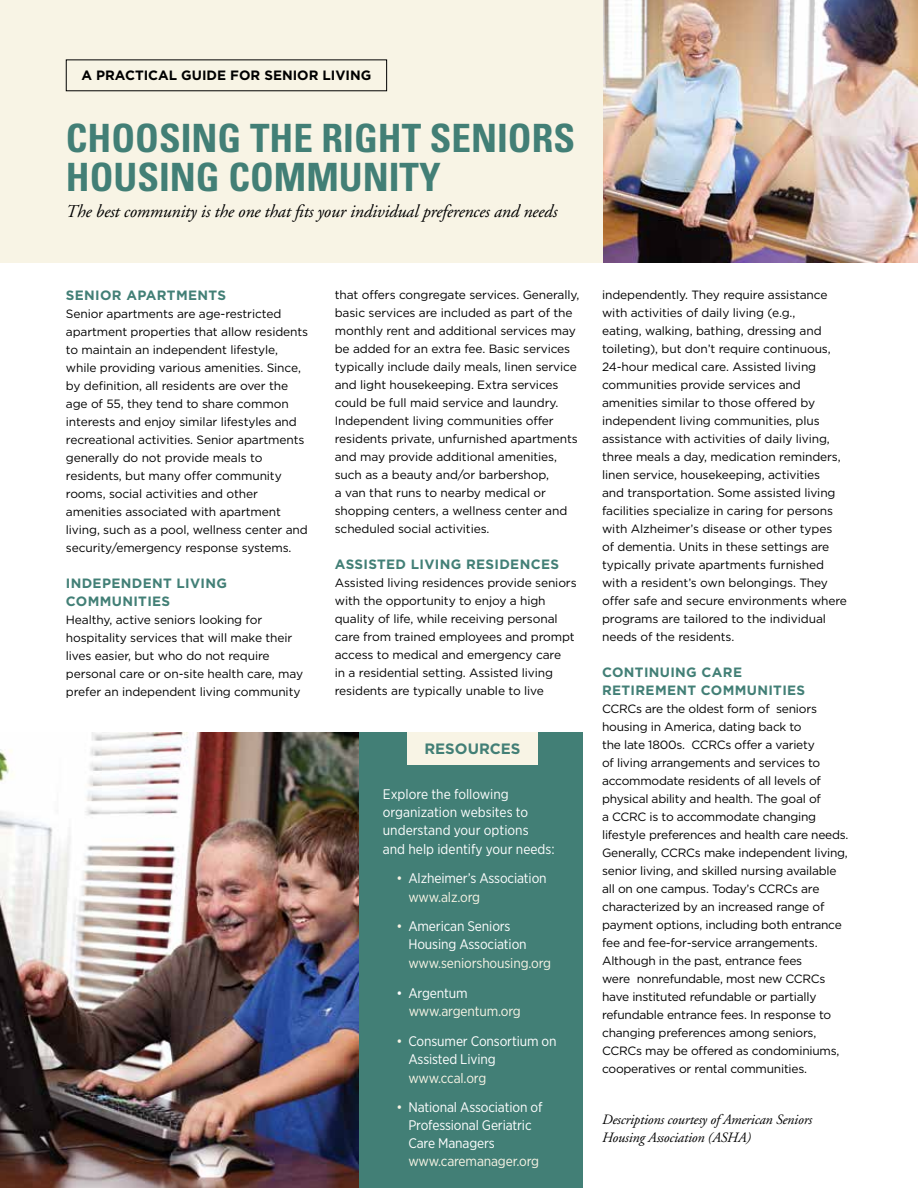
<style>
.page{position:relative;width:918px;height:1188px;background:#fff}
.page>*{position:absolute;margin:0;border:0;box-sizing:border-box;transform-origin:0 0}
.t1{font:700 condensed 39px/39px "Univers";color:#427f76}
.t2{font:italic 18px "Adobe Garamond";letter-spacing:-.01em;color:#000}
.t3{font:700 15px "Gotham";color:#427f76}
.t4{font:italic 14.25px/18px "Adobe Garamond";letter-spacing:-.01em;color:#000}
.t5{font:13.8px/18px "Gotham Narrow";letter-spacing:-.01em;color:#fff}
.t6{font:13.8px "Gotham Narrow";letter-spacing:-.01em;color:#f8f4e5}
.t7{font:700 13.5px/18px "Gotham";letter-spacing:.025em;color:#427f76}
.t8{font:700 13.5px "Gotham";color:#000}
.t9{font:12px/18px "Gotham";letter-spacing:-.01em;color:#000}
.s1{color:#f8f4e5}
</style>
<div class="page">
<img style="left:0;top:732px;width:360px;height:456px">
<img style="left:602px;top:0;width:316px;height:262px">
<div style="left:0;top:0;width:602px;height:262px;background:#f8f4e5"></div>
<div style="left:360px;top:732px;width:223px;height:456px;background:#427f76"></div>
<div style="left:407px;top:732px;width:131px;height:33px;background:#f8f4e5"></div>
<p class="t8" style="left:81px;top:66px;width:291px">A PRACTICAL GUIDE FOR SENIOR LIVING</p>
<h1 class="t1" style="left:66px;top:118px;width:511px">CHOOSING THE RIGHT SENIORS<br>HOUSING COMMUNITY</h1>
<h2 class="t2" style="left:66px;top:201px;width:493px">The best community is the one that fits your individual preferences and needs</h2>
<p class="t7" style="left:66px;top:286px;width:162px">SENIOR APARTMENTS</p>
<p class="t9" style="left:66px;top:304px;width:244px">Senior apartments are age-restricted apartment properties that allow residents to maintain an independent lifestyle, while providing various amenities. Since, by definition, all residents are over the age of 55, they tend to share common interests and enjoy similar lifestyles and recreational activities. Senior apartments generally do not provide meals to residents, but many offer community rooms, social activities and other amenities associated with apartment living, such as a pool, wellness center and security/emergency response systems.</p>
<p class="t7" style="left:66px;top:574px;width:163px">INDEPENDENT LIVING<br>COMMUNITIES</p>
<p class="t9" style="left:66px;top:610px;width:239px">Healthy, active seniors looking for hospitality services that will make their lives easier, but who do not require personal care or on-site health care, may prefer an independent living community</p>
<p class="t9" style="left:335px;top:285px;width:246px">that offers congregate services. Generally, basic services are included as part of the monthly rent and additional services may be added for an extra fee. Basic services typically include daily meals, linen service and light housekeeping. Extra services could be full maid service and laundry.<br>Independent living communities offer residents private, unfurnished apartments and may provide additional amenities, such as a beauty and/or barbershop,<br>a van that runs to nearby medical or shopping centers, a wellness center and scheduled social activities.</p>
<p class="t7" style="left:335px;top:555px;width:226px">ASSISTED LIVING RESIDENCES</p>
<p class="t9" style="left:335px;top:573px;width:243px">Assisted living residences provide seniors with the opportunity to enjoy a high quality of life, while receiving personal care from trained employees and prompt access to medical and emergency care<br>in a residential setting. Assisted living residents are typically unable to live</p>
<p class="t3" style="left:424px;top:738px;width:98px">RESOURCES</p>
<p class="t5" style="left:383px;top:785px;width:173px">Explore the following organization websites to understand your options<br>and help identify your needs:</p>
<p class="t5" style="left:408px;top:869px;width:140px;line-height:18.8px;text-indent:-12px"><span class="s1">•</span> Alzheimer’s Association <span class="s1">www.alz.org</span></p>
<p class="t5" style="left:408px;top:917px;width:120px;text-indent:-12px"><span class="s1">•</span> American Seniors<br>Housing Association</p>
<p class="t6" style="left:408px;top:955px;width:144px">www.seniorshousing.org</p>
<p class="t5" style="left:396px;top:984px;width:73px">• Argentum</p>
<p class="t6" style="left:409px;top:1003px;width:114px">www.argentum.org</p>
<p class="t5" style="left:408px;top:1032px;width:150px;text-indent:-12px"><span class="s1">•</span> Consumer Consortium on<br>Assisted Living</p>
<p class="t6" style="left:408px;top:1069px;width:79px">www.ccal.org</p>
<p class="t5" style="left:408px;top:1098px;width:136px;text-indent:-12px"><span class="s1">•</span> National Association of<br>Professional Geriatric<br>Care Managers</p>
<p class="t6" style="left:408px;top:1153px;width:132px">www.caremanager.org</p>
<p class="t9" style="left:602px;top:285px;width:246px">independently. They require assistance with activities of daily living (e.g.,<br>eating, walking, bathing, dressing and toileting), but don’t require continuous, 24-hour medical care. Assisted living communities provide services and amenities similar to those offered by independent living communities, plus assistance with activities of daily living, three meals a day, medication reminders, linen service, housekeeping, activities<br>and transportation. Some assisted living facilities specialize in caring for persons with Alzheimer’s disease or other types of dementia. Units in these settings are typically private apartments furnished with a resident’s own belongings. They offer safe and secure environments where programs are tailored to the individual needs of the residents.</p>
<p class="t7" style="left:602px;top:663px;width:205px">CONTINUING CARE<br>RETIREMENT COMMUNITIES</p>
<p class="t9" style="left:602px;top:699px;width:248px">CCRCs are the oldest form of seniors housing in America, dating back to<br>the late 1800s. CCRCs offer a variety<br>of living arrangements and services to accommodate residents of all levels of physical ability and health. The goal of<br>a CCRC is to accommodate changing lifestyle preferences and health care needs.<br>Generally, CCRCs make independent living, senior living, and skilled nursing available all on one campus. Today’s CCRCs are characterized by an increased range of payment options, including both entrance fee and fee-for-service arrangements.<br>Although in the past, entrance fees<br>were nonrefundable, most new CCRCs have instituted refundable or partially refundable entrance fees. In response to changing preferences among seniors, CCRCs may be offered as condominiums, cooperatives or rental communities.</p>
<p class="t4" style="left:602px;top:1111px;width:212px">Descriptions courtesy of American Seniors<br>Housing Association (ASHA)</p>
</div>
